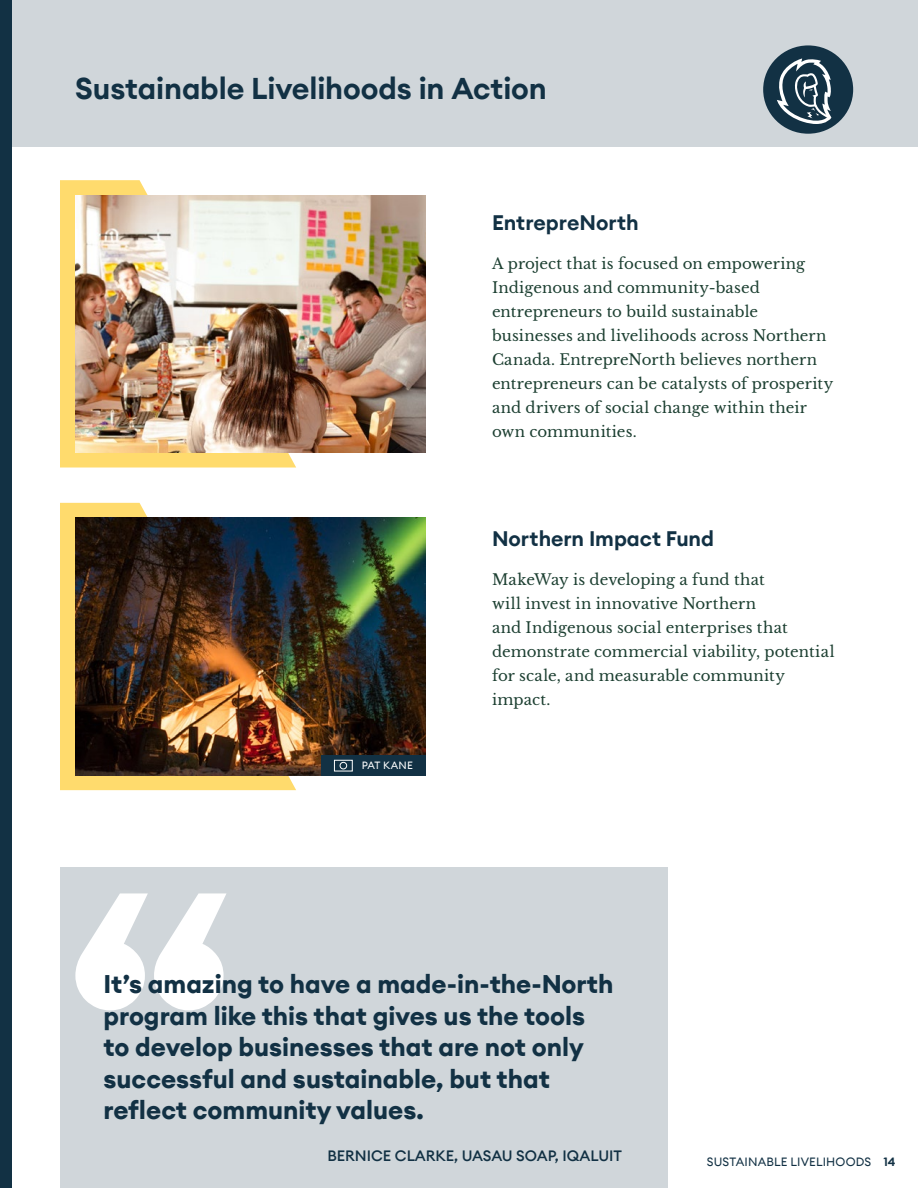
<style>
.page{position:relative;width:918px;height:1188px;background:#fff}
.page>*{position:absolute;margin:0;border:0;box-sizing:border-box;transform-origin:0 0}
.t1{font:600 30px "Euclid Circular A";letter-spacing:-.005em;color:#123144}
.t2{font:700 25.5px/31.5px "Euclid Circular A";color:#123144}
.t3{font:600 21px "Euclid Circular A";color:#123144}
.t4{font:15px/24px "Libre Baskerville";letter-spacing:.005em;color:#1c3f31}
.t5{font:500 15px "Euclid Circular A";color:#123144}
.t6{font:12px "Euclid Circular A";letter-spacing:.015em;color:#123144}
.t7{font:10.5px "Euclid Circular A";letter-spacing:.02em;color:#fff}
.s1{font-weight:600}
</style>
<div class="page">
<div style="left:0;top:0;width:918px;height:147px;background:#d0d6da"></div>
<svg style="left:60px;top:180px;width:236px;height:288px;fill:#ffdb6d"></svg>
<svg style="left:60px;top:503px;width:236px;height:287px;fill:#ffdb6d"></svg>
<div style="left:0;top:0;width:11px;height:1188px;background:#123144"></div>
<img style="left:75px;top:195px;width:351px;height:258px">
<img style="left:75px;top:518px;width:351px;height:257px">
<div style="left:763px;top:45px;width:90px;height:89px;background:#123144;border-radius:50%"></div>
<svg style="left:777px;top:58px;width:55px;height:66px"></svg>
<div style="left:321px;top:755px;width:105px;height:20px;background:#123144"></div>
<div style="left:334px;top:760px;width:19px;height:11px;border:1px solid #fff"></div>
<div style="left:340px;top:762px;width:7px;height:7px;border:1px solid #fff;border-radius:50%"></div>
<div style="left:60px;top:868px;width:608px;height:320px;background:#d0d6da"></div>
<svg style="left:75px;top:893px;width:151px;height:117px"></svg>
<h1 class="t1" style="left:75px;top:69px;width:473px">Sustainable Livelihoods in Action</h1>
<h3 class="t3" style="left:492px;top:209px;width:148px">EntrepreNorth</h3>
<p class="t4" style="left:492px;top:252px;width:343px">A project that is focused on empowering Indigenous and community-based entrepreneurs to build sustainable businesses and livelihoods across Northern Canada. EntrepreNorth believes northern entrepreneurs can be catalysts of prosperity and drivers of social change within their own communities.</p>
<p class="t7" style="left:362px;top:759px;width:53px">PAT KANE</p>
<h3 class="t3" style="left:492px;top:525px;width:224px">Northern Impact Fund</h3>
<p class="t4" style="left:492px;top:568px;width:344px">MakeWay is developing a fund that<br>will invest in innovative Northern<br>and Indigenous social enterprises that demonstrate commercial viability, potential for scale, and measurable community impact.</p>
<h2 class="t2" style="left:104px;top:969px;width:511px">It’s amazing to have a made-in-the-North program like this that gives us the tools to develop businesses that are not only successful and sustainable, but that reflect community values.</h2>
<p class="t5" style="left:327px;top:1146px;width:296px">BERNICE CLARKE, UASAU SOAP, IQALUIT</p>
<p class="t6" style="left:707px;top:1154px;width:190px">SUSTAINABLE LIVELIHOODS <span class="s1">14</span></p>
</div>
